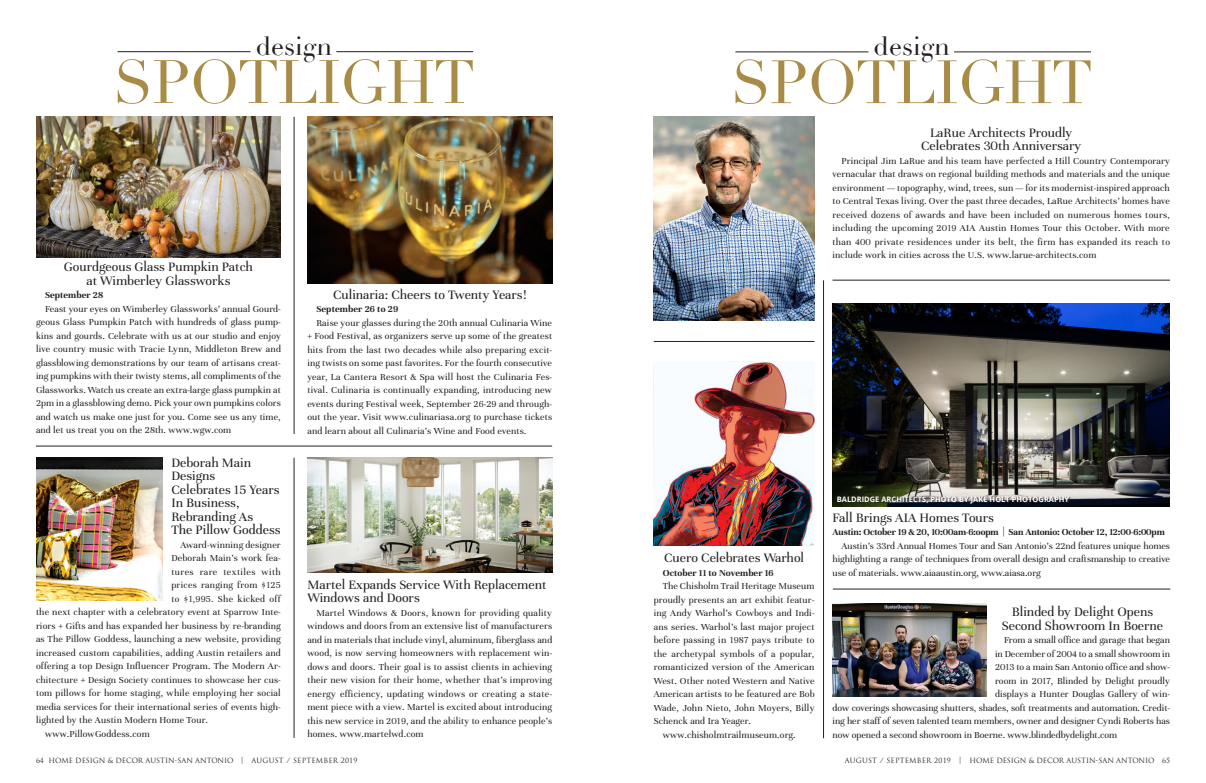
<style>
.page{position:relative;width:1206px;height:783px;background:#fff}
.page>*{position:absolute;margin:0;border:0;box-sizing:border-box;transform-origin:0 0}
.t1{font:60px "Didot";letter-spacing:-.02em;color:#a88b46}
.t2{font:26px "Didot";color:#231f20}
.t3{font:14px/13.5px "Unna";color:#231f20}
.t4{font:10px/13.5px "Unna";letter-spacing:.015em;color:#231f20;text-align:justify}
.t5{font:700 10px "Unna";letter-spacing:-.01em;color:#231f20}
.t6{font:700 10px "Unna";letter-spacing:.01em;color:#231f20}
.t7{font:10px "Unna";letter-spacing:.04em;color:#231f20}
.t8{font:700 10px "Unna";letter-spacing:.015em;color:#231f20}
.t9{font:700 7.5px "Open Sans";color:#fff}
.t10{font:7px "Trajan Pro";color:#231f20}
</style>
<div class="page">
<hr style="left:118px;top:52px;width:133px;height:1px;background:#231f20">
<hr style="left:336px;top:52px;width:137px;height:1px;background:#231f20">
<img style="left:36px;top:117px;width:245px;height:140px">
<img style="left:307px;top:117px;width:245px;height:166px">
<img style="left:654px;top:117px;width:160px;height:204px">
<hr style="left:36px;top:446px;width:516px;height:1px;background:#231f20">
<hr style="left:294px;top:117px;width:1px;height:317px;background:#231f20">
<img style="left:36px;top:458px;width:126px;height:143px">
<hr style="left:654px;top:341px;width:160px;height:1px;background:#231f20">
<hr style="left:735px;top:52px;width:133px;height:1px;background:#231f20">
<hr style="left:954px;top:52px;width:137px;height:1px;background:#231f20">
<img style="left:654px;top:362px;width:160px;height:184px">
<hr style="left:823px;top:280px;width:1px;height:458px;background:#231f20">
<img style="left:307px;top:458px;width:245px;height:115px">
<hr style="left:294px;top:458px;width:1px;height:280px;background:#231f20">
<img style="left:832px;top:604px;width:154px;height:92px">
<img style="left:833px;top:304px;width:337px;height:203px">
<hr style="left:832px;top:280px;width:338px;height:1px;background:#231f20">
<hr style="left:833px;top:589px;width:337px;height:1px;background:#231f20">
<div style="left:837px;top:497px;width:234px;height:8px;background:#231f20;opacity:.75"></div>
<p class="t2" style="left:256px;top:30px;width:78px">design</p>
<p class="t1" style="left:113px;top:46px;width:363px">SPOTLIGHT</p>
<p class="t3" style="left:64px;top:260px;width:191px">Gourdgeous Glass Pumpkin Patch</p>
<p class="t3" style="left:86px;top:274px;width:146px">at Wimberley Glassworks</p>
<p class="t6" style="left:45px;top:290px;width:60px">September 28</p>
<p class="t4" style="left:36px;top:302px;width:247px;text-indent:9px">Feast your eyes on Wimberley Glassworks’ annual Gourd&shy;geous Glass Pumpkin Patch with hundreds of glass pump&shy;kins and gourds. Celebrate with us at our studio and enjoy live country music with Tracie Lynn, Middleton Brew and glassblowing demonstrations by our team of artisans creat&shy;ing pumpkins with their twisty stems, all compliments of the Glassworks. Watch us create an extra-large glass pumpkin at 2pm in a glassblowing demo. Pick your own pumpkins colors and watch us make one just for you. Come see us any time, and let us treat you on the 28th. www.wgw.com</p>
<p class="t3" style="left:333px;top:288px;width:195px">Culinaria: Cheers to Twenty Years!</p>
<p class="t8" style="left:316px;top:304px;width:83px">September 26 to 29</p>
<p class="t4" style="left:307px;top:316px;width:246px;text-indent:9px">Raise your glasses during the 20th annual Culinaria Wine + Food Festival, as organizers serve up some of the greatest hits from the last two decades while also preparing excit&shy;ing twists on some past favorites. For the fourth consecutive year, La Cantera Resort &amp; Spa will host the Culinaria Fes&shy;tival. Culinaria is continually expanding, introducing new events during Festival week, September 26-29 and through&shy;out the year. Visit www.culinariasa.org to purchase tickets and learn about all Culinaria’s Wine and Food events.</p>
<p class="t2" style="left:874px;top:31px;width:78px">design</p>
<p class="t1" style="left:731px;top:46px;width:363px">SPOTLIGHT</p>
<p class="t3" style="left:930px;top:126px;width:144px">LaRue Architects Proudly</p>
<p class="t3" style="left:921px;top:139px;width:162px">Celebrates 30th Anniversary</p>
<p class="t4" style="left:832px;top:154px;width:339px;text-indent:9px">Principal Jim LaRue and his team have perfected a Hill Country Contemporary vernacular that draws on regional building methods and materials and the unique environment — topography, wind, trees, sun — for its modernist-inspired approach to Central Texas living. Over the past three decades, LaRue Architects’ homes have received dozens of awards and have been included on numerous homes tours,</p>
<p class="t4" style="left:832px;top:221px;width:339px">including the upcoming 2019 AIA Austin Homes Tour this October. With more than 400 private residences under its belt, the firm has expanded its reach to</p>
<p class="t4" style="left:832px;top:248px;width:266px">include work in cities across the U.S. www.larue-architects.com</p>
<p class="t3" style="left:171px;top:456px;width:81px">Deborah Main</p>
<p class="t3" style="left:171px;top:469px;width:45px">Designs</p>
<p class="t3" style="left:171px;top:483px;width:110px">Celebrates 15 Years</p>
<p class="t3" style="left:171px;top:496px;width:70px">In Business,</p>
<p class="t3" style="left:171px;top:510px;width:83px">Rebranding As</p>
<p class="t3" style="left:171px;top:523px;width:111px">The Pillow Goddess</p>
<p class="t4" style="left:180px;top:538px;width:102px">Award-winning designer</p>
<p class="t4" style="left:171px;top:551px;width:111px">Deborah Main’s work fea-</p>
<p class="t7" style="left:171px;top:566px;width:111px">tures rare textiles with</p>
<p class="t4" style="left:171px;top:578px;width:111px">prices ranging from $125</p>
<p class="t4" style="left:171px;top:592px;width:111px">to $1,995. She kicked off</p>
<p class="t4" style="left:36px;top:605px;width:246px">the next chapter with a celebratory event at Sparrow Inte-</p>
<p class="t4" style="left:36px;top:619px;width:246px">riors + Gifts and has expanded her business by re-branding</p>
<p class="t4" style="left:36px;top:632px;width:246px">as The Pillow Goddess, launching a new website, providing</p>
<p class="t4" style="left:36px;top:646px;width:246px">increased custom capabilities, adding Austin retailers and</p>
<p class="t4" style="left:36px;top:659px;width:246px">offering a top Design Influencer Program. The Modern Ar-</p>
<p class="t4" style="left:36px;top:673px;width:246px">chitecture + Design Society continues to showcase her cus-</p>
<p class="t4" style="left:36px;top:686px;width:246px">tom pillows for home staging, while employing her social</p>
<p class="t4" style="left:36px;top:700px;width:246px">media services for their international series of events high-</p>
<p class="t4" style="left:36px;top:713px;width:174px">lighted by the Austin Modern Home Tour.</p>
<p class="t4" style="left:45px;top:727px;width:106px">www.PillowGoddess.com</p>
<p class="t9" style="left:837px;top:494px;width:234px">BALDRIDGE ARCHITECTS, PHOTO BY JAKE HOLT PHOTOGRAPHY</p>
<p class="t3" style="left:832px;top:511px;width:163px">Fall Brings AIA Homes Tours</p>
<p class="t5" style="left:832px;top:526px;width:334px">Austin: October 19 &amp; 20, 10:00am-6:oopm | San Antonio: October 12, 12:00-6:00pm</p>
<p class="t4" style="left:832px;top:539px;width:339px;text-indent:9px">Austin’s 33rd Annual Homes Tour and San Antonio’s 22nd features unique homes highlighting a range of techniques from overall design and craftsmanship to creative use of materials. www.aiaaustin.org, www.aiasa.org</p>
<p class="t3" style="left:664px;top:551px;width:142px">Cuero Celebrates Warhol</p>
<p class="t6" style="left:663px;top:567px;width:112px">October 11 to November 16</p>
<p class="t4" style="left:654px;top:579px;width:162px;text-indent:9px">The Chisholm Trail Heritage Museum proudly presents an art exhibit featur&shy;ing Andy Warhol’s Cowboys and Indi&shy;ans series. Warhol’s last major project before passing in 1987 pays tribute to the archetypal symbols of a popular, romanticized version of the American West. Other noted Western and Native American artists to be featured are Bob Wade, John Nieto, John Moyers, Billy Schenck and Ira Yeager.</p>
<p class="t4" style="left:663px;top:728px;width:134px">www.chisholmtrailmuseum.org.</p>
<p class="t3" style="left:307px;top:578px;width:241px">Martel Expands Service With Replacement<br>Windows and Doors</p>
<p class="t4" style="left:307px;top:606px;width:246px;text-indent:9px">Martel Windows &amp; Doors, known for providing quality windows and doors from an extensive list of manufacturers and in materials that include vinyl, aluminum, fiberglass and wood, is now serving homeowners with replacement win&shy;dows and doors. Their goal is to assist clients in achieving their new vision for their home, whether that’s improving energy efficiency, updating windows or creating a state&shy;ment piece with a view. Martel is excited about introducing this new service in 2019, and the ability to enhance people’s homes. www.martelwd.com</p>
<p class="t3" style="left:1012px;top:605px;width:143px">Blinded by Delight Opens</p>
<p class="t3" style="left:1002px;top:619px;width:163px">Second Showroom In Boerne</p>
<p class="t4" style="left:1004px;top:633px;width:167px">From a small office and garage that began</p>
<p class="t4" style="left:995px;top:647px;width:176px">in December of 2004 to a small showroom in</p>
<p class="t4" style="left:995px;top:660px;width:176px">2013 to a main San Antonio office and show-</p>
<p class="t4" style="left:995px;top:674px;width:176px">room in 2017, Blinded by Delight proudly</p>
<p class="t4" style="left:995px;top:687px;width:176px">displays a Hunter Douglas Gallery of win-</p>
<p class="t4" style="left:832px;top:701px;width:339px">dow coverings showcasing shutters, shades, soft treatments and automation. Credit-</p>
<p class="t4" style="left:832px;top:714px;width:339px">ing her staff of seven talented team members, owner and designer Cyndi Roberts has</p>
<p class="t4" style="left:832px;top:728px;width:286px">now opened a second showroom in Boerne. www.blindedbydelight.com</p>
<p class="t10" style="left:36px;top:756px;width:323px">64 HOME DESIGN &amp; DECOR AUSTIN-SAN ANTONIO | AUGUST / SEPTEMBER 2019</p>
<p class="t10" style="left:845px;top:756px;width:327px">AUGUST / SEPTEMBER 2019 | HOME DESIGN &amp; DECOR AUSTIN-SAN ANTONIO 65</p>
</div>
